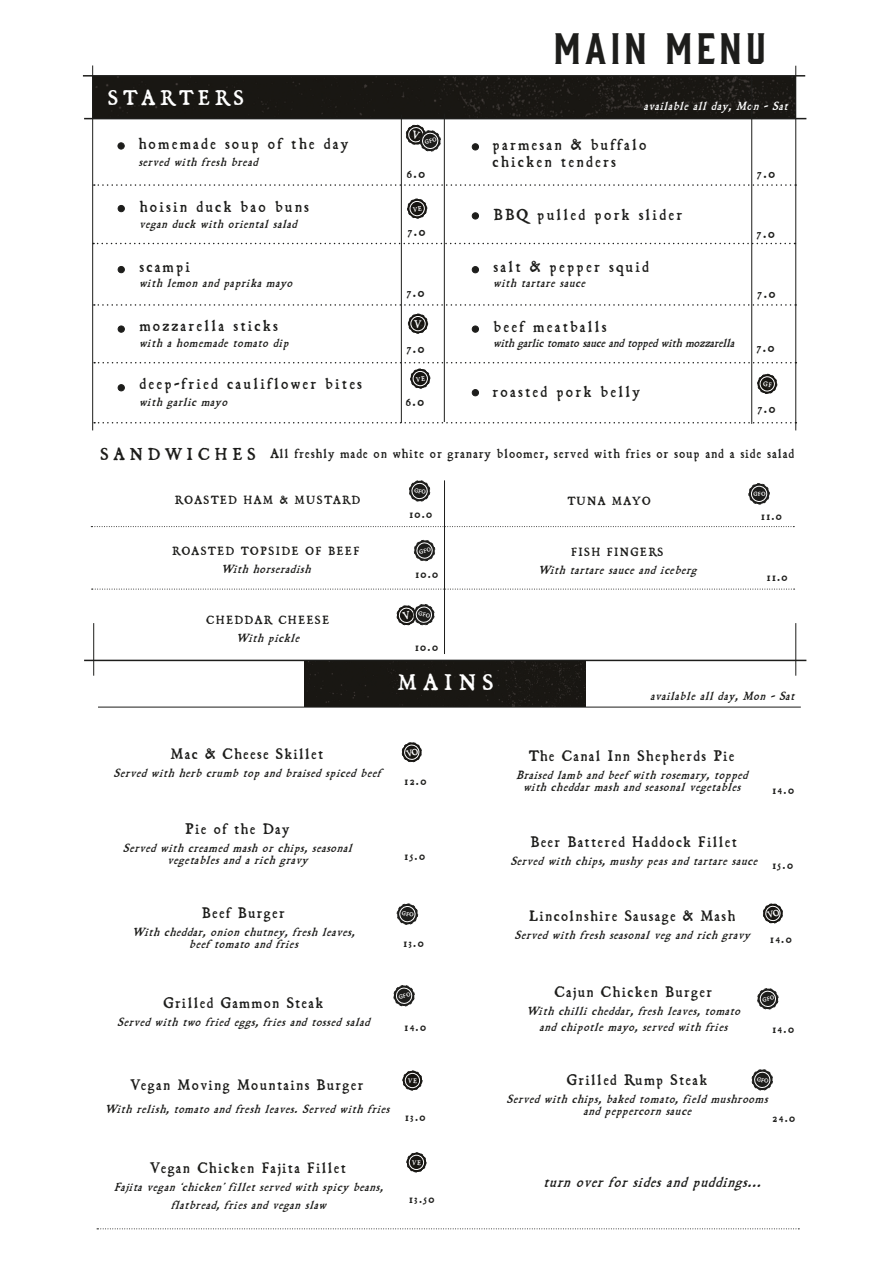
<style>
.page{position:relative;width:893px;height:1263px;background:#fff}
.page>*{position:absolute;margin:0;border:0;box-sizing:border-box;transform-origin:0 0}
.t1{font:40.5px "Gin";letter-spacing:.11em;color:#1d1d1b}
.t2{font:25.5px "Black Beard";letter-spacing:.3em;color:#fff}
.t3{font:24px "Black Beard";letter-spacing:.25em;color:#fff}
.t4{font:19.5px "Black Beard";letter-spacing:.3em;color:#1d1d1b}
.t5{font:18px/16.5px "Black Beard";letter-spacing:.15em;color:#1d1d1b}
.t6{font:17.25px "Black Beard";letter-spacing:.11em;color:#1d1d1b}
.t7{font:italic 16.5px "Black Beard";color:#1d1d1b}
.t8{font:15px "Black Beard";letter-spacing:.09em;color:#1d1d1b}
.t9{font:italic 13.5px/12px "Black Beard";letter-spacing:.08em;color:#1d1d1b;text-align:center}
.t10{font:13.5px "Black Beard";letter-spacing:.15em;color:#1d1d1b}
.t11{font:italic 13.5px "Black Beard";color:#fff}
</style>
<div class="page">
<div style="left:93px;top:77px;width:702px;height:41px;background:#191713"></div>
<div style="left:305px;top:661px;width:281px;height:45px;background:#191713"></div>
<hr style="left:92px;top:65px;width:1px;height:365px;background:#1d1d1b">
<hr style="left:795px;top:66px;width:1px;height:364px;background:#1d1d1b">
<hr style="left:795px;top:623px;width:1px;height:53px;background:#1d1d1b">
<hr style="left:93px;top:623px;width:1px;height:53px;background:#1d1d1b">
<hr style="left:83px;top:75px;width:722px;height:2px;background:#1d1d1b">
<hr style="left:84px;top:118px;width:722px;height:1px;background:#1d1d1b">
<svg style="left:94px;top:304px;width:702px;height:2px"></svg>
<svg style="left:94px;top:184px;width:702px;height:2px"></svg>
<svg style="left:97px;top:1228px;width:702px;height:1px"></svg>
<svg style="left:93px;top:243px;width:702px;height:1px"></svg>
<svg style="left:94px;top:422px;width:701px;height:1px"></svg>
<hr style="left:98px;top:707px;width:703px;height:1px;background:#1d1d1b">
<hr style="left:84px;top:660px;width:722px;height:1px;background:#1d1d1b">
<hr style="left:444px;top:114px;width:1px;height:308px;background:#1d1d1b">
<hr style="left:401px;top:115px;width:1px;height:308px;background:#1d1d1b">
<hr style="left:751px;top:75px;width:1px;height:349px;background:#1d1d1b">
<svg style="left:118px;top:143px;width:6px;height:6px"></svg>
<div style="left:118px;top:143px;width:7px;height:6px;border:1px solid #1d1d1b;border-radius:50%"></div>
<svg style="left:472px;top:144px;width:6px;height:6px"></svg>
<div style="left:472px;top:143px;width:7px;height:7px;border:1px solid #1d1d1b;border-radius:50%"></div>
<div style="left:118px;top:205px;width:6px;height:7px;background:#1d1d1b;border-radius:50%"></div>
<div style="left:118px;top:205px;width:7px;height:7px;border:1px solid #1d1d1b;border-radius:50%"></div>
<div style="left:118px;top:266px;width:6px;height:7px;background:#1d1d1b;border-radius:50%"></div>
<div style="left:118px;top:266px;width:7px;height:7px;border:1px solid #1d1d1b;border-radius:50%"></div>
<svg style="left:118px;top:326px;width:6px;height:6px"></svg>
<div style="left:118px;top:326px;width:7px;height:6px;border:1px solid #1d1d1b;border-radius:50%"></div>
<svg style="left:472px;top:267px;width:6px;height:6px"></svg>
<div style="left:472px;top:266px;width:7px;height:7px;border:1px solid #1d1d1b;border-radius:50%"></div>
<svg style="left:472px;top:213px;width:6px;height:6px"></svg>
<div style="left:472px;top:212px;width:7px;height:7px;border:1px solid #1d1d1b;border-radius:50%"></div>
<hr style="left:444px;top:480px;width:1px;height:174px;background:#1d1d1b">
<svg style="left:91px;top:526px;width:703px;height:1px"></svg>
<svg style="left:92px;top:589px;width:703px;height:1px"></svg>
<svg style="left:472px;top:326px;width:6px;height:6px"></svg>
<div style="left:472px;top:326px;width:7px;height:6px;border:1px solid #1d1d1b;border-radius:50%"></div>
<svg style="left:408px;top:313px;width:20px;height:21px"></svg>
<svg style="left:401px;top:742px;width:21px;height:21px"></svg>
<svg style="left:413px;top:539px;width:23px;height:23px"></svg>
<svg style="left:409px;top:480px;width:22px;height:22px"></svg>
<svg style="left:751px;top:1069px;width:22px;height:22px"></svg>
<svg style="left:396px;top:903px;width:22px;height:22px"></svg>
<svg style="left:393px;top:985px;width:22px;height:22px"></svg>
<svg style="left:757px;top:988px;width:22px;height:22px"></svg>
<svg style="left:748px;top:483px;width:22px;height:22px"></svg>
<svg style="left:396px;top:604px;width:39px;height:22px"></svg>
<svg style="left:405px;top:124px;width:36px;height:28px"></svg>
<svg style="left:407px;top:198px;width:20px;height:21px"></svg>
<svg style="left:402px;top:1070px;width:21px;height:21px"></svg>
<svg style="left:94px;top:362px;width:702px;height:34px"></svg>
<svg style="left:763px;top:903px;width:20px;height:21px"></svg>
<svg style="left:406px;top:1152px;width:21px;height:21px"></svg>
<h3 class="t3" style="left:108px;top:85px;width:136px">STARTERS</h3>
<h3 class="t5" style="left:139px;top:135px;width:211px">homemade soup of the day</h3>
<p class="t9" style="left:139px;top:156px;width:124px">served with fresh bread</p>
<h3 class="t5" style="left:140px;top:198px;width:170px">hoisin duck bao buns</h3>
<p class="t9" style="left:139px;top:218px;width:162px">vegan duck with oriental salad</p>
<h3 class="t5" style="left:140px;top:258px;width:52px">scampi</h3>
<p class="t9" style="left:139px;top:277px;width:158px">with lemon and p ap rika mayo</p>
<h3 class="t5" style="left:140px;top:317px;width:139px">mozzarella sticks</h3>
<p class="t9" style="left:139px;top:337px;width:150px">with a homemade tomato dip</p>
<h3 class="t5" style="left:140px;top:375px;width:223px">deep-fried cauliflower bites</h3>
<p class="t9" style="left:139px;top:395px;width:93px">with garlic mayo</p>
<p class="t8" style="left:407px;top:166px;width:19px">6.0</p>
<p class="t8" style="left:408px;top:224px;width:19px">7.0</p>
<p class="t8" style="left:407px;top:285px;width:19px">7.0</p>
<p class="t8" style="left:407px;top:340px;width:19px">7.0</p>
<p class="t8" style="left:406px;top:394px;width:19px">6.0</p>
<h1 class="t1" style="left:554px;top:21px;width:214px">MAIN MENU</h1>
<p class="t11" style="left:644px;top:99px;width:149px">available all day, Mon - Sat</p>
<h3 class="t5" style="left:493px;top:137px;width:155px">parmesan &amp; buffalo chicken tenders</h3>
<h3 class="t5" style="left:494px;top:207px;width:190px">BBQ pulled pork slider</h3>
<h3 class="t5" style="left:494px;top:258px;width:156px">salt &amp; pepper squid</h3>
<p class="t9" style="left:494px;top:277px;width:97px">with tartare sauce</p>
<p class="t8" style="left:758px;top:166px;width:19px">7.0</p>
<p class="t8" style="left:757px;top:225px;width:19px">7.0</p>
<p class="t8" style="left:758px;top:286px;width:19px">7.0</p>
<h3 class="t5" style="left:494px;top:318px;width:114px">beef meatballs</h3>
<p class="t9" style="left:494px;top:337px;width:246px">withgarlictomatosauceandtopp edwithmozzarella</p>
<p class="t8" style="left:757px;top:339px;width:19px">7.0</p>
<h3 class="t5" style="left:493px;top:383px;width:148px">roasted pork belly</h3>
<p class="t8" style="left:758px;top:400px;width:19px">7.0</p>
<h3 class="t4" style="left:101px;top:443px;width:156px">SANDWICHES</h3>
<p class="t8" style="left:271px;top:446px;width:525px">All freshly made on white or granary bloomer, served with fries or soup and a side salad</p>
<p class="t10" style="left:175px;top:492px;width:186px">ROASTED HAM &amp; MUSTARD</p>
<p class="t10" style="left:568px;top:493px;width:84px">TUNA MAYO</p>
<p class="t10" style="left:172px;top:543px;width:188px">ROASTED TOPSIDE OF BEEF</p>
<p class="t9" style="left:221px;top:562px;width:95px">Withhorseradish</p>
<p class="t10" style="left:207px;top:612px;width:124px">CHEDDAR CHEESE</p>
<p class="t9" style="left:237px;top:632px;width:68px">Withp ickle</p>
<p class="t10" style="left:410px;top:506px;width:24px">10.0</p>
<p class="t10" style="left:416px;top:567px;width:24px">10.0</p>
<p class="t10" style="left:416px;top:639px;width:24px">10.0</p>
<p class="t10" style="left:572px;top:544px;width:93px">FISH FINGERS</p>
<p class="t9" style="left:538px;top:564px;width:159px">Withtartaresauceandiceberg</p>
<p class="t10" style="left:762px;top:509px;width:22px">11.0</p>
<p class="t10" style="left:767px;top:570px;width:22px">11.0</p>
<h2 class="t2" style="left:398px;top:669px;width:96px">MAINS</h2>
<p class="t9" style="left:650px;top:690px;width:149px">available all day, Mon - Sat</p>
<p class="t6" style="left:171px;top:744px;width:154px">Mac &amp; Cheese Skillet</p>
<p class="t9" style="left:114px;top:766px;width:268px">Servedwithherbcrumbtop andbraisedsp icedbeef</p>
<p class="t6" style="left:186px;top:819px;width:105px">Pie of the Day</p>
<p class="t9" style="left:123px;top:842px;width:234px">Servedwithcreamedmashorchips,seasonal vegetablesandarichgravy</p>
<p class="t6" style="left:202px;top:903px;width:84px">Beef Burger</p>
<p class="t9" style="left:133px;top:925px;width:228px">Withcheddar,onionchutney,freshleaves, beef tomatoandfries</p>
<p class="t6" style="left:164px;top:993px;width:161px">Grilled Gammon Steak</p>
<p class="t9" style="left:118px;top:1015px;width:258px">Servedwithtwofriedeggs,friesandtossedsalad</p>
<p class="t10" style="left:405px;top:774px;width:23px">12.0</p>
<p class="t10" style="left:405px;top:849px;width:21px">15.0</p>
<p class="t10" style="left:404px;top:936px;width:21px">13.0</p>
<p class="t6" style="left:529px;top:746px;width:207px">The Canal Inn Shepherds Pie</p>
<p class="t9" style="left:516px;top:768px;width:237px">Braisedlambandbeef withrosemary,topp ed withcheddarmashandseasonalvegetables</p>
<p class="t10" style="left:773px;top:782px;width:22px">14.0</p>
<p class="t6" style="left:531px;top:832px;width:207px">Beer Battered Haddock Fillet</p>
<p class="t9" style="left:511px;top:855px;width:252px">Servedwithchips,mushy p easandtartaresauce</p>
<p class="t10" style="left:773px;top:858px;width:21px">15.0</p>
<p class="t6" style="left:529px;top:906px;width:207px">Lincolnshire Sausage &amp; Mash</p>
<p class="t9" style="left:515px;top:929px;width:236px">Servedwithfreshseasonalveg andrichgravy</p>
<p class="t10" style="left:771px;top:931px;width:22px">14.0</p>
<p class="t6" style="left:555px;top:982px;width:158px">Cajun Chicken Burger</p>
<p class="t9" style="left:527px;top:1002px;width:219px;line-height:16.2px">Withchillicheddar,freshleaves,tomato andchip otlemayo,servedwithfries</p>
<p class="t10" style="left:405px;top:1019px;width:22px">14.0</p>
<p class="t10" style="left:773px;top:1021px;width:22px">14.0</p>
<p class="t6" style="left:131px;top:1075px;width:234px">Vegan Moving Mountains Burger</p>
<p class="t9" style="left:105px;top:1102px;width:290px">Withrelish,tomatoandfreshleaves.Servedwithfries</p>
<p class="t10" style="left:406px;top:1110px;width:21px">13.0</p>
<p class="t6" style="left:151px;top:1159px;width:196px">Vegan Chicken Fajita Fillet</p>
<p class="t9" style="left:114px;top:1178px;width:275px;line-height:18px">Fajitavegan‘chicken’filletservedwithsp icy beans, flatbread,friesandveganslaw</p>
<p class="t10" style="left:410px;top:1192px;width:26px">13.50</p>
<p class="t6" style="left:567px;top:1071px;width:141px">Grilled Rump Steak</p>
<p class="t9" style="left:507px;top:1093px;width:267px">Servedwithchips,bakedtomato,fieldmushrooms andp epp ercornsauce</p>
<p class="t10" style="left:773px;top:1111px;width:24px">24.0</p>
<p class="t7" style="left:544px;top:1173px;width:224px">turnoverforsidesandp uddings...</p>
</div>
